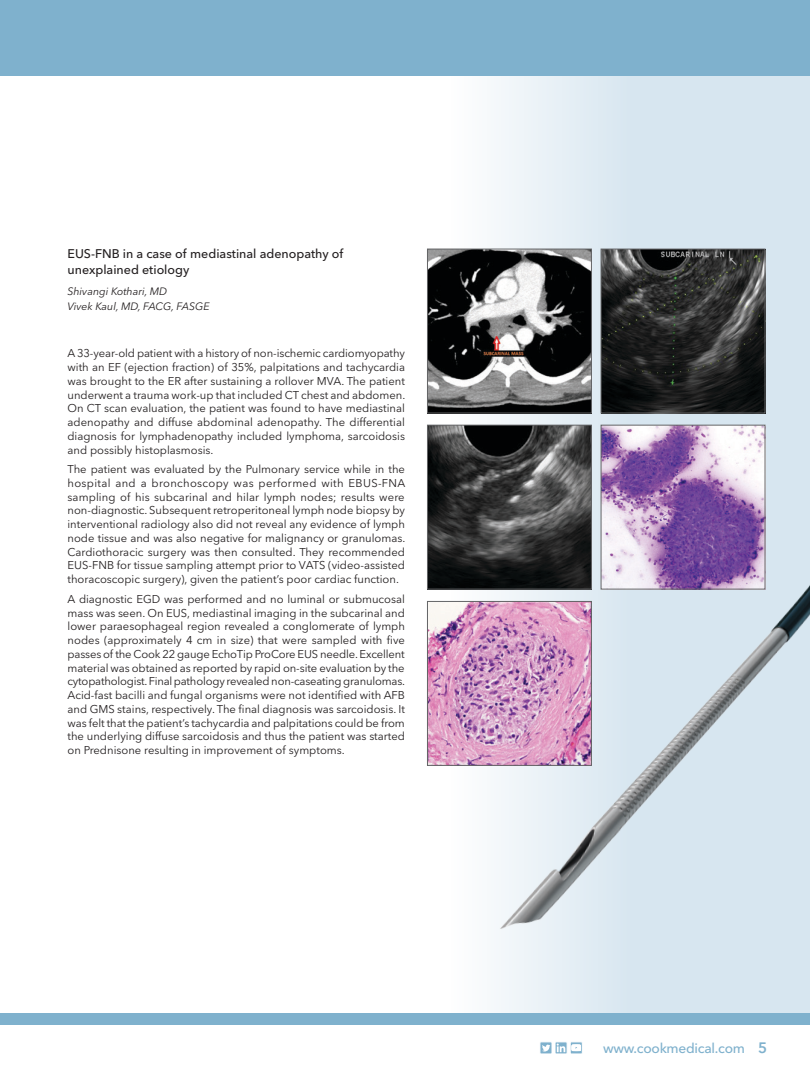
<style>
.page{position:relative;width:810px;height:1080px;background:#fff}
.page>*{position:absolute;margin:0;border:0;box-sizing:border-box;transform-origin:0 0}
.t1{font:500 13.75px "Avenir Next LT Pro";letter-spacing:-.02em;color:#7fb1cd}
.Body_text_head_flush{font:500 12.5px/16.2px "Avenir Next LT Pro";color:#231f20}
.Body_text{font:11.25px/13.8px "Avenir Next LT Pro";color:#231f20;text-align:justify}
.Byline{font:italic 10.62px "Avenir Next LT Pro";color:#231f20}
.s1{font-weight:600;font-size:15px}
</style>
<div class="page">
<div style="left:450px;top:76px;width:360px;height:937px;background:linear-gradient(to right,#f3f7f9,#cde0ec)"></div>
<div style="left:0;top:0;width:810px;height:76px;background:#7fb1cd"></div>
<div style="left:0;top:1013px;width:810px;height:11px;background:#7fb1cd"></div>
<div style="left:555px;top:1042px;width:12px;height:12px;border:1px solid #fff"></div>
<svg style="left:557px;top:1044px;width:8px;height:8px"></svg>
<div style="left:540px;top:1042px;width:12px;height:12px;border:1px solid #fff"></div>
<svg style="left:542px;top:1045px;width:8px;height:7px"></svg>
<div style="left:570px;top:1042px;width:12px;height:12px;border:1px solid #fff"></div>
<svg style="left:571px;top:1044px;width:10px;height:7px"></svg>
<img style="left:603px;top:427px;width:160px;height:127px">
<div style="left:601px;top:425px;width:164px;height:164px;border:1px solid #636466"></div>
<img style="left:429px;top:603px;width:41px;height:161px">
<img style="left:429px;top:251px;width:161px;height:160px">
<div style="left:427px;top:249px;width:165px;height:164px;border:1px solid #636466"></div>
<img style="left:429px;top:427px;width:161px;height:160px">
<div style="left:427px;top:425px;width:165px;height:164px;border:1px solid #636466"></div>
<img style="left:603px;top:251px;width:160px;height:160px">
<div style="left:601px;top:249px;width:164px;height:164px;border:1px solid #636466"></div>
<img style="left:470px;top:554px;width:340px;height:390px">
<p class="Body_text_head_flush" style="left:68px;top:246px;width:277px">EUS-FNB in a case of mediastinal adenopathy of unexplained etiology</p>
<p class="Byline" style="left:68px;top:285px;width:101px">Shivangi Kothari, MD</p>
<p class="Byline" style="left:68px;top:300px;width:144px">Vivek Kaul, MD, FACG, FASGE</p>
<p class="Body_text" style="left:68px;top:347px;width:339px">A 33-year-old patient with a history of non-ischemic cardiomyopathy with an EF (ejection fraction) of 35%, palpitations and tachycardia was brought to the ER after sustaining a rollover MVA. The patient underwent a trauma work-up that included CT chest and abdomen.<br>On CT scan evaluation, the patient was found to have mediastinal adenopathy and diffuse abdominal adenopathy. The differential diagnosis for lymphadenopathy included lymphoma, sarcoidosis and possibly histoplasmosis.</p>
<p class="Body_text" style="left:68px;top:462px;width:339px">The patient was evaluated by the Pulmonary service while in the hospital and a bronchoscopy was performed with EBUS-FNA sampling of his subcarinal and hilar lymph nodes; results were non-diagnostic. Subsequent retroperitoneal lymph node biopsy by interventional radiology also did not reveal any evidence of lymph node tissue and was also negative for malignancy or granulomas.<br>Cardiothoracic surgery was then consulted. They recommended EUS-FNB for tissue sampling attempt prior to VATS (video-assisted thoracoscopic surgery), given the patient’s poor cardiac function.</p>
<p class="Body_text" style="left:68px;top:592px;width:339px">A diagnostic EGD was performed and no luminal or submucosal mass was seen. On EUS, mediastinal imaging in the subcarinal and lower paraesophageal region revealed a conglomerate of lymph nodes (approximately 4 cm in size) that were sampled with five passes of the Cook 22 gauge EchoTip ProCore EUS needle. Excellent material was obtained as reported by rapid on-site evaluation by the cytopathologist. Final pathology revealed non-caseating granulomas.<br>Acid-fast bacilli and fungal organisms were not identified with AFB and GMS stains, respectively. The final diagnosis was sarcoidosis. It was felt that the patient’s tachycardia and palpitations could be from the underlying diffuse sarcoidosis and thus the patient was started on Prednisone resulting in improvement of symptoms.</p>
<p class="t1" style="left:603px;top:1040px;width:166px">www.cookmedical.com <span class="s1">5</span></p>
</div>
